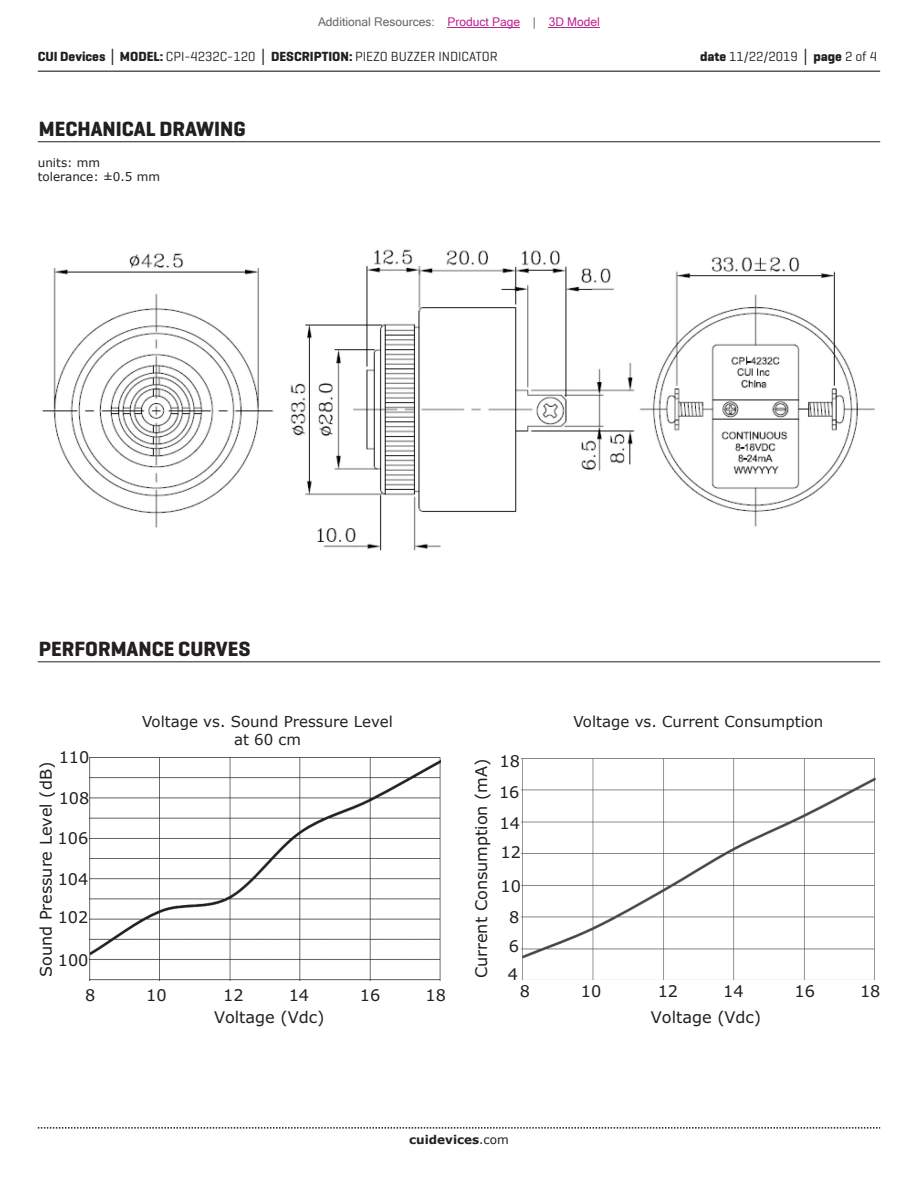
<style>
.page{position:relative;width:918px;height:1188px;background:#fff}
.page>*{position:absolute;margin:0;border:0;box-sizing:border-box;transform-origin:0 0}
.t1{font:700 21px "Geogrotesque";color:#231f20}
.t2{font:16.05px "Verdana";color:#231f20}
.t3{font:15px/18px "Verdana";color:#231f20;text-align:center}
.t4{font:13.5px "Geogrotesque";color:#231f20}
.t5{font:12px "Microsoft Sans Serif";color:#63676b}
.t6{font:12px/14.4px "Verdana";color:#231f20}
.t7{font:700 12px "Verdana";color:#231f20}
.s1{color:#bd238f}
.s2{font-weight:700}
.s3{font-family:"Verdana";font-weight:700}
.s4{font-weight:400}
</style>
<div class="page">
<hr style="left:38px;top:71px;width:842px;height:1px;background:#231f20">
<svg style="left:38px;top:1127px;width:842px;height:2px"></svg>
<hr style="left:38px;top:141px;width:842px;height:1px;background:#231f20">
<hr style="left:38px;top:661px;width:842px;height:1px;background:#231f20">
<img style="left:42px;top:249px;width:833px;height:302px">
<img style="left:90px;top:757px;width:351px;height:224px">
<img style="left:521px;top:758px;width:355px;height:222px">
<hr style="left:448px;top:27px;width:72px;height:1px;background:#bd238f">
<hr style="left:549px;top:27px;width:51px;height:1px;background:#bd238f">
<p class="t5" style="left:318px;top:15px;width:283px">Additional Resources: <span class="s1">Product Page</span> | <span class="s1">3D Model</span></p>
<p class="t4" style="left:38px;top:48px;width:461px"><span class="s2">CUI Devices</span> <span class="s3">│</span> <span class="s2">MODEL:</span> CPI-4232C-120 <span class="s3">│</span> <span class="s2">DESCRIPTION:</span> PIEZO BUZZER INDICATOR</p>
<p class="t4" style="left:700px;top:48px;width:179px"><span class="s2">date</span> 11/22/2019 <span class="s3">│</span> <span class="s2">page</span> 2 of 4</p>
<h1 class="t1" style="left:39px;top:116px;width:208px">MECHANICAL DRAWING</h1>
<p class="t6" style="left:38px;top:155px;width:124px">units: mm tolerance: ±0.5 mm</p>
<h1 class="t1" style="left:39px;top:636px;width:213px">PERFORMANCE CURVES</h1>
<p class="t3" style="left:142px;top:713px;width:252px">Voltage vs. Sound Pressure Level at 60 cm</p>
<p class="t3" style="left:573px;top:713px;width:252px">Voltage vs. Current Consumption</p>
<p class="t2" style="left:59px;top:746px;width:32px">110</p>
<p class="t2" style="left:499px;top:750px;width:22px">18</p>
<p class="t2" style="left:35px;top:977px;width:217px;rotate:-90deg">Sound Pressure Level (dB)</p>
<p class="t2" style="left:470px;top:978px;width:221px;rotate:-90deg">Current Consumption (mA)</p>
<p class="t2" style="left:214px;top:1007px;width:112px">Voltage (Vdc)</p>
<p class="t2" style="left:651px;top:1007px;width:112px">Voltage (Vdc)</p>
<p class="t2" style="left:499px;top:781px;width:22px">16</p>
<p class="t2" style="left:59px;top:787px;width:32px">108</p>
<p class="t2" style="left:499px;top:813px;width:22px">14</p>
<p class="t2" style="left:58px;top:828px;width:32px">106</p>
<p class="t2" style="left:501px;top:842px;width:22px">12</p>
<p class="t2" style="left:58px;top:868px;width:32px">104</p>
<p class="t2" style="left:501px;top:875px;width:22px">10</p>
<p class="t2" style="left:58px;top:906px;width:32px">102</p>
<p class="t2" style="left:509px;top:906px;width:12px">8</p>
<p class="t2" style="left:509px;top:935px;width:12px">6</p>
<p class="t2" style="left:58px;top:949px;width:32px">100</p>
<p class="t2" style="left:508px;top:963px;width:12px">4</p>
<p class="t2" style="left:520px;top:980px;width:12px">8</p>
<p class="t2" style="left:581px;top:980px;width:22px">10</p>
<p class="t2" style="left:658px;top:980px;width:22px">12</p>
<p class="t2" style="left:723px;top:980px;width:22px">14</p>
<p class="t2" style="left:795px;top:980px;width:22px">16</p>
<p class="t2" style="left:860px;top:980px;width:22px">18</p>
<p class="t2" style="left:85px;top:984px;width:12px">8</p>
<p class="t2" style="left:146px;top:984px;width:22px">10</p>
<p class="t2" style="left:223px;top:984px;width:22px">12</p>
<p class="t2" style="left:289px;top:984px;width:22px">14</p>
<p class="t2" style="left:360px;top:984px;width:22px">16</p>
<p class="t2" style="left:426px;top:984px;width:22px">18</p>
<p class="t7" style="left:409px;top:1131px;width:101px">cuidevices<span class="s4">.com</span></p>
</div>
